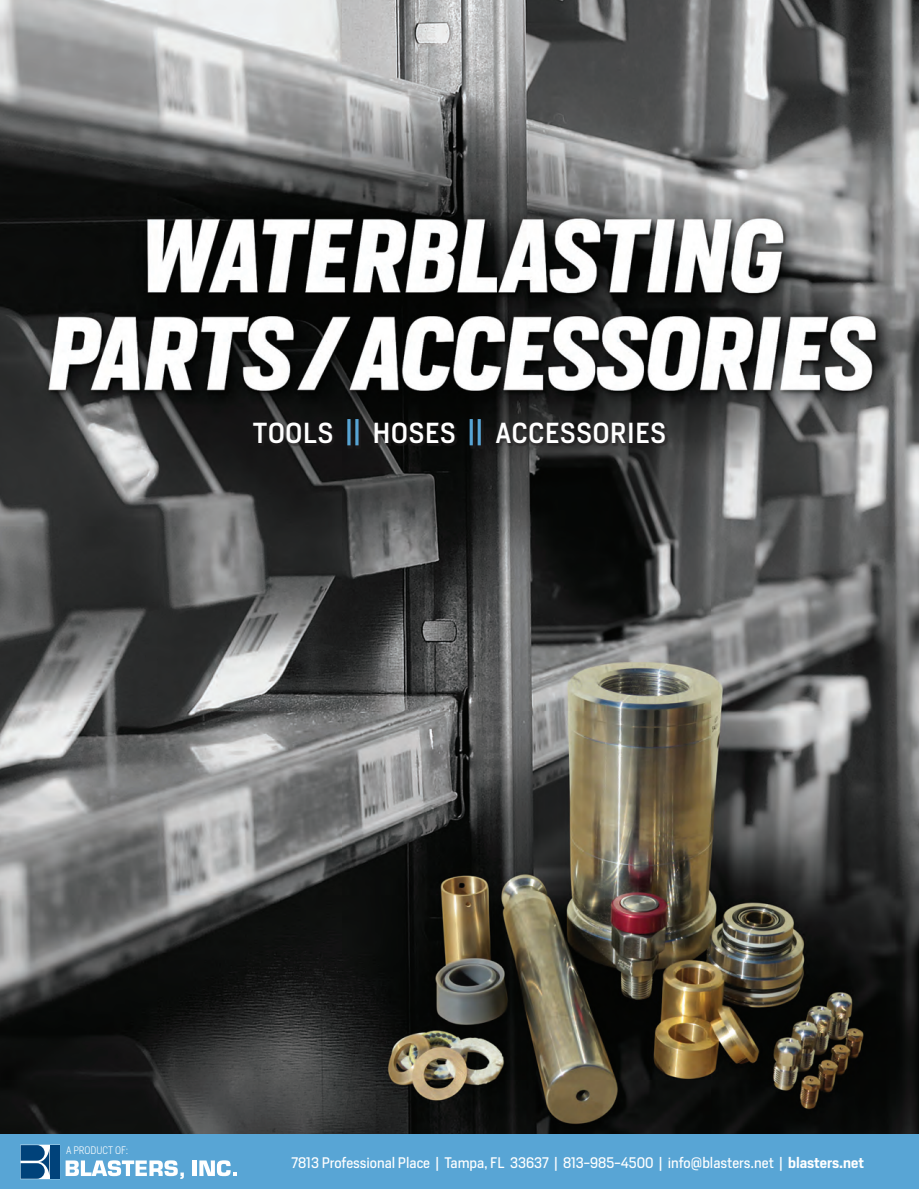
<style>
.page{position:relative;width:919px;height:1189px;background:#fff}
.page>*{position:absolute;margin:0;border:0;box-sizing:border-box;transform-origin:0 0}
.t1{font:500 27px "Heron Sans";letter-spacing:.03em;color:#fff}
.t2{font:14.25px "Heron Sans";color:#fff}
.t3{font:300 10.2px "Heron Sans";color:#fff}
.s1{color:#58a5d5}
.s2{font-weight:600}
</style>
<div class="page">
<img style="left:0;top:0;width:918px;height:1134px">
<div style="left:0;top:1134px;width:918px;height:54px;background:#58a5d5"></div>
<svg style="left:20px;top:1144px;width:40px;height:34px"></svg>
<svg style="left:66px;top:1160px;width:118px;height:18px"></svg>
<div style="left:192px;top:1160px;width:5px;height:15px;background:#fff"></div>
<svg style="left:199px;top:1160px;width:37px;height:15px"></svg>
<div style="left:253px;top:419px;width:415px;height:29px;background:#231f20;opacity:.5"></div>
<h1 class="t1" style="left:253px;top:416px;width:414px">TOOLS <span class="s1">||</span> HOSES <span class="s1">||</span> ACCESSORIES</h1>
<p class="t3" style="left:66px;top:1143px;width:64px">A PRODUCT OF:</p>
<p class="t2" style="left:291px;top:1152px;width:573px">7813 Professional Place | Tampa, FL 33637 | 813-985-4500 | info@blasters.net | <span class="s2">blasters.net</span></p>
</div>
